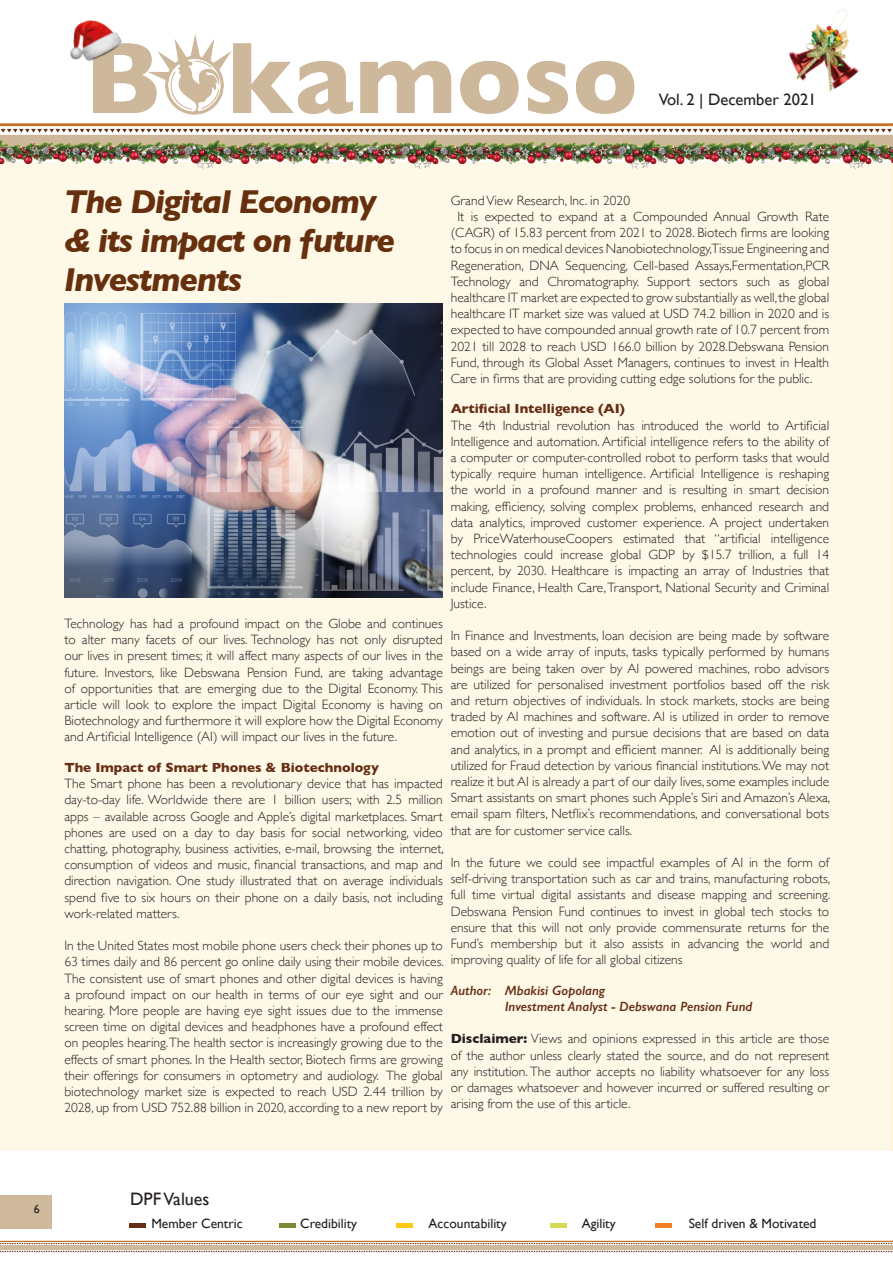
<style>
.page{position:relative;width:893px;height:1263px;background:#fff}
.page>*{position:absolute;margin:0;border:0;box-sizing:border-box;transform-origin:0 0}
.t1{font:italic 700 33.75px/39px "Gill Sans";letter-spacing:-.04em;color:#662f0d}
.t2{font:18px "Gill Sans";color:#231f20}
.t3{font:16.5px "Gill Sans";color:#231f20}
.t4{font:300 13.5px/16.2px "Gill Sans";color:#231f20;text-align:justify}
.t5{font:13.5px "Gill Sans";color:#231f20}
.t6{font:700 13.5px "Gill Sans";color:#662e14}
.t7{font:italic 600 13.5px "Gill Sans";color:#662e14}
.t8{font:12px "Gill Sans";color:#231f20}
.s1{font-weight:700}
</style>
<div class="page">
<img style="left:0;top:34px;width:893px;height:103px">
<svg style="left:0;top:1241px;width:893px;height:11px"></svg>
<hr style="left:431px;top:1241px;width:462px;height:1px;background:#c17029">
<div style="left:431px;top:1245px;width:462px;height:5px;background:#ceb99c"></div>
<div style="left:0;top:163px;width:893px;height:988px;background:#fef9e7"></div>
<hr style="left:130px;top:1223px;width:16px;height:4px;background:#662e14">
<hr style="left:279px;top:1223px;width:16px;height:4px;background:#808735">
<hr style="left:396px;top:1223px;width:16px;height:4px;background:#feca14">
<hr style="left:550px;top:1223px;width:17px;height:4px;background:#d5d953">
<hr style="left:655px;top:1223px;width:17px;height:4px;background:#f07f24">
<div style="left:0;top:1195px;width:51px;height:34px;background:#ceb99c"></div>
<img style="left:64px;top:20px;width:61px;height:46px">
<img style="left:0;top:137px;width:204px;height:32px">
<img style="left:204px;top:137px;width:217px;height:32px">
<img style="left:421px;top:137px;width:433px;height:32px">
<img style="left:854px;top:137px;width:39px;height:35px">
<img style="left:767px;top:9px;width:117px;height:101px">
<img style="left:64px;top:304px;width:379px;height:294px">
<p class="t3" style="left:659px;top:90px;width:159px">Vol. 2 | December 2021</p>
<p class="t1" style="left:64px;top:182px;width:333px">The Digital Economy &amp; its impact on future<br>Investments</p>
<p class="t4" style="left:451px;top:192px;width:181px">Grand View Research, Inc. in 2020</p>
<p class="t4" style="left:451px;top:208px;width:380px;text-indent:7px">It is expected to expand at a Compounded Annual Growth Rate (CAGR) of 15.83 percent from 2021 to 2028. Biotech firms are looking to focus in on medical devices Nanobiotechnology,Tissue Engineering and Regeneration, DNA Sequencing, Cell-based Assays,Fermentation,PCR Technology and Chromatography. Support sectors such as global healthcare IT market are expected to grow substantially as well, the global healthcare IT market size was valued at USD 74.2 billion in 2020 and is expected to have compounded annual growth rate of 10.7 percent from 2021 till 2028 to reach USD 166.0 billion by 2028.Debswana Pension Fund, through its Global Asset Managers, continues to invest in Health Care in firms that are providing cutting edge solutions for the public.</p>
<p class="t6" style="left:451px;top:398px;width:176px">Artificial Intelligence (AI)</p>
<p class="t4" style="left:451px;top:416px;width:380px">The 4th Industrial revolution has introduced the world to Artificial Intelligence and automation. Artificial intelligence refers to the ability of a computer or computer-controlled robot to perform tasks that would typically require human intelligence. Artificial Intelligence is reshaping the world in a profound manner and is resulting in smart decision making, efficiency, solving complex problems, enhanced research and data analytics, improved customer experience. A project undertaken by PriceWaterhouseCoopers estimated that “artificial intelligence technologies could increase global GDP by $15.7 trillion, a full 14 percent, by 2030. Healthcare is impacting an array of Industries that include Finance, Health Care, Transport, National Security and Criminal Justice.</p>
<p class="t4" style="left:451px;top:627px;width:381px">In Finance and Investments, loan decision are being made by software based on a wide array of inputs, tasks typically performed by humans beings are being taken over by AI powered machines, robo advisors are utilized for personalised investment portfolios based off the risk and return objectives of individuals. In stock markets, stocks are being traded by AI machines and software. AI is utilized in order to remove emotion out of investing and pursue decisions that are based on data and analytics, in a prompt and efficient manner. AI is additionally being utilized for Fraud detection by various financial institutions. We may not realize it but AI is already a part of our daily lives, some examples include Smart assistants on smart phones such Apple’s Siri and Amazon’s Alexa, email spam filters, Netflix’s recommendations, and conversational bots that are for customer service calls.</p>
<p class="t4" style="left:451px;top:854px;width:381px">In the future we could see impactful examples of AI in the form of self-driving transportation such as car and trains, manufacturing robots, full time virtual digital assistants and disease mapping and screening.<br>Debswana Pension Fund continues to invest in global tech stocks to ensure that this will not only provide commensurate returns for the Fund’s membership but it also assists in advancing the world and improving quality of life for all global citizens</p>
<p class="t7" style="left:451px;top:982px;width:156px">Author: Mbakisi Gopolang</p>
<p class="t7" style="left:505px;top:998px;width:249px">Investment Analyst - Debswana Pension Fund</p>
<p class="t4" style="left:451px;top:1030px;width:380px"><span class="s1">Disclaimer:</span> Views and opinions expressed in this article are those of the author unless clearly stated the source, and do not represent any institution. The author accepts no liability whatsoever for any loss or damages whatsoever and however incurred or suffered resulting or arising from the use of this article.</p>
<p class="t4" style="left:64px;top:615px;width:380px">Technology has had a profound impact on the Globe and continues to alter many facets of our lives. Technology has not only disrupted our lives in present times; it will affect many aspects of our lives in the future. Investors, like Debswana Pension Fund, are taking advantage of opportunities that are emerging due to the Digital Economy. This article will look to explore the impact Digital Economy is having on Biotechnology and furthermore it will explore how the Digital Economy and Artificial Intelligence (AI) will impact our lives in the future.</p>
<p class="t6" style="left:64px;top:757px;width:316px">The Impact of Smart Phones &amp; Biotechnology</p>
<p class="t4" style="left:64px;top:775px;width:381px">The Smart phone has been a revolutionary device that has impacted day-to-day life. Worldwide there are 1 billion users; with 2.5 million apps – available across Google and Apple’s digital marketplaces. Smart phones are used on a day to day basis for social networking, video chatting, photography, business activities, e-mail, browsing the internet, consumption of videos and music, financial transactions, and map and direction navigation. One study illustrated that on average individuals spend five to six hours on their phone on a daily basis, not including work-related matters.</p>
<p class="t4" style="left:64px;top:937px;width:381px">In the United States most mobile phone users check their phones up to 63 times daily and 86 percent go online daily using their mobile devices.<br>The consistent use of smart phones and other digital devices is having a profound impact on our health in terms of our eye sight and our hearing. More people are having eye sight issues due to the immense screen time on digital devices and headphones have a profound effect on peoples hearing. The health sector is increasingly growing due to the effects of smart phones. In the Health sector, Biotech firms are growing their offerings for consumers in optometry and audiology. The global biotechnology market size is expected to reach USD 2.44 trillion by 2028, up from USD 752.88 billion in 2020, according to a new report by</p>
<p class="t8" style="left:34px;top:1202px;width:7px">6</p>
<h2 class="t2" style="left:130px;top:1188px;width:81px">DPF Values</h2>
<p class="t5" style="left:151px;top:1216px;width:93px">Member Centric</p>
<p class="t5" style="left:300px;top:1216px;width:58px">Credibility</p>
<p class="t5" style="left:429px;top:1216px;width:80px">Accountability</p>
<p class="t5" style="left:582px;top:1216px;width:36px">Agility</p>
<p class="t5" style="left:689px;top:1216px;width:129px">Self driven &amp; Motivated</p>
</div>
